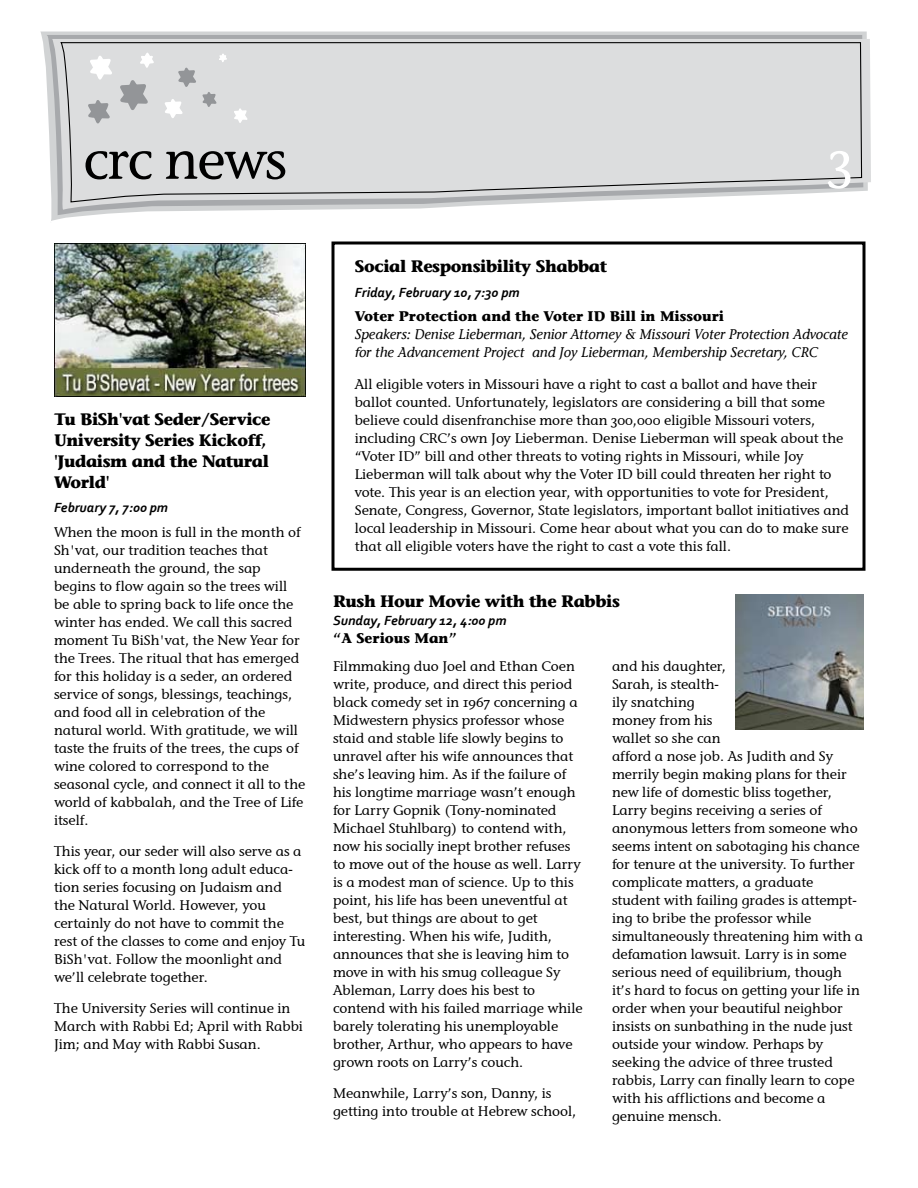
<style>
.page{position:relative;width:918px;height:1188px;background:#fff}
.page>*{position:absolute;margin:0;border:0;box-sizing:border-box;transform-origin:0 0}
.t1{font:54px "Stone Inf OSITCTT Medium";letter-spacing:-.02em;color:#000}
.t2{font:54px "Stone Inf OSITCTT Medium";color:#fff}
.t3{font:700 16.5px/21px "Stone Informal LT";letter-spacing:-.025em;color:#000}
.t4{font:13.8px/18px "Stone Inf OSITCTT Medium";color:#000}
.t5{font:italic 13.8px/18px "Stone Informal LT";color:#000}
.t6{font:italic 700 13.8px "Corbel";color:#000}
.t7{font:700 13.8px "Stone Informal LT";color:#000}
</style>
<div class="page">
<svg style="left:40px;top:32px;width:827px;height:189px"></svg>
<svg style="left:47px;top:35px;width:816px;height:180px"></svg>
<svg style="left:52px;top:39px;width:819px;height:171px"></svg>
<svg style="left:60px;top:41px;width:803px;height:162px;background:#d7d8d9"></svg>
<svg style="left:84px;top:50px;width:165px;height:76px;background:#d7d8d9"></svg>
<img style="left:54px;top:243px;width:252px;height:154px">
<img style="left:736px;top:594px;width:128px;height:135px">
<div style="left:332px;top:242px;width:534px;height:329px;border:3px solid #000"></div>
<h1 class="t1" style="left:83px;top:127px;width:205px">crc news</h1>
<h1 class="t2" style="left:828px;top:127px;width:26px">3</h1>
<p class="t3" style="left:54px;top:408px;width:218px">Tu BiSh'vat Seder/Service<br>University Series Kickoff, 'Judaism and the Natural<br>World'</p>
<p class="t6" style="left:54px;top:499px;width:116px">February 7, 7:00 pm</p>
<p class="t4" style="left:54px;top:523px;width:253px">When the moon is full in the month of Sh'vat, our tradition teaches that underneath the ground, the sap begins to flow again so the trees will be able to spring back to life once the winter has ended. We call this sacred moment Tu BiSh'vat, the New Year for the Trees. The ritual that has emerged for this holiday is a seder, an ordered service of songs, blessings, teachings, and food all in celebration of the natural world. With gratitude, we will taste the fruits of the trees, the cups of wine colored to correspond to the seasonal cycle, and connect it all to the world of kabbalah, and the Tree of Life itself.</p>
<p class="t4" style="left:54px;top:842px;width:253px">This year, our seder will also serve as a kick off to a month long adult educa&shy;tion series focusing on Judaism and the Natural World. However, you certainly do not have to commit the rest of the classes to come and enjoy Tu BiSh'vat. Follow the moonlight and we’ll celebrate together.</p>
<p class="t4" style="left:54px;top:1000px;width:251px">The University Series will continue in<br>March with Rabbi Ed; April with Rabbi<br>Jim; and May with Rabbi Susan.</p>
<p class="t3" style="left:355px;top:256px;width:254px">Social Responsibility Shabbat</p>
<p class="t6" style="left:355px;top:283px;width:166px">Friday, February 10, 7:30 pm</p>
<p class="t7" style="left:355px;top:308px;width:371px">Voter Protection and the Voter ID Bill in Missouri</p>
<p class="t5" style="left:355px;top:325px;width:495px">Speakers: Denise Lieberman, Senior Attorney &amp; Missouri Voter Protection Advocate for the Advancement Project and Joy Lieberman, Membership Secretary, CRC</p>
<p class="t4" style="left:355px;top:375px;width:496px">All eligible voters in Missouri have a right to cast a ballot and have their ballot counted. Unfortunately, legislators are considering a bill that some believe could disenfranchise more than 300,000 eligible Missouri voters, including CRC’s own Joy Lieberman. Denise Lieberman will speak about the “Voter ID” bill and other threats to voting rights in Missouri, while Joy Lieberman will talk about why the Voter ID bill could threaten her right to vote. This year is an election year, with opportunities to vote for President, Senate, Congress, Governor, State legislators, important ballot initiatives and local leadership in Missouri. Come hear about what you can do to make sure that all eligible voters have the right to cast a vote this fall.</p>
<p class="t3" style="left:333px;top:590px;width:288px">Rush Hour Movie with the Rabbis</p>
<p class="t6" style="left:333px;top:612px;width:175px">Sunday, February 12, 4:00 pm</p>
<p class="t7" style="left:333px;top:629px;width:126px">“A Serious Man”</p>
<p class="t4" style="left:333px;top:657px;width:251px">Filmmaking duo Joel and Ethan Coen write, produce, and direct this period black comedy set in 1967 concerning a Midwestern physics professor whose staid and stable life slowly begins to unravel after his wife announces that she’s leaving him. As if the failure of his longtime marriage wasn’t enough for Larry Gopnik (Tony-nominated Michael Stuhlbarg) to contend with, now his socially inept brother refuses to move out of the house as well. Larry is a modest man of science. Up to this point, his life has been uneventful at best, but things are about to get interesting. When his wife, Judith, announces that she is leaving him to move in with his smug colleague Sy Ableman, Larry does his best to contend with his failed marriage while barely tolerating his unemployable brother, Arthur, who appears to have grown roots on Larry’s couch.</p>
<p class="t4" style="left:333px;top:1085px;width:245px">Meanwhile, Larry’s son, Danny, is getting into trouble at Hebrew school,</p>
<p class="t4" style="left:612px;top:657px;width:253px">and his daughter,<br>Sarah, is stealth-<br>ily snatching<br>money from his<br>wallet so she can<br>afford a nose job. As Judith and Sy merrily begin making plans for their new life of domestic bliss together,<br>Larry begins receiving a series of anonymous letters from someone who seems intent on sabotaging his chance for tenure at the university. To further complicate matters, a graduate student with failing grades is attempt&shy;ing to bribe the professor while simultaneously threatening him with a defamation lawsuit. Larry is in some serious need of equilibrium, though it’s hard to focus on getting your life in order when your beautiful neighbor insists on sunbathing in the nude just outside your window. Perhaps by seeking the advice of three trusted rabbis, Larry can finally learn to cope with his afflictions and become a genuine mensch.</p>
</div>
